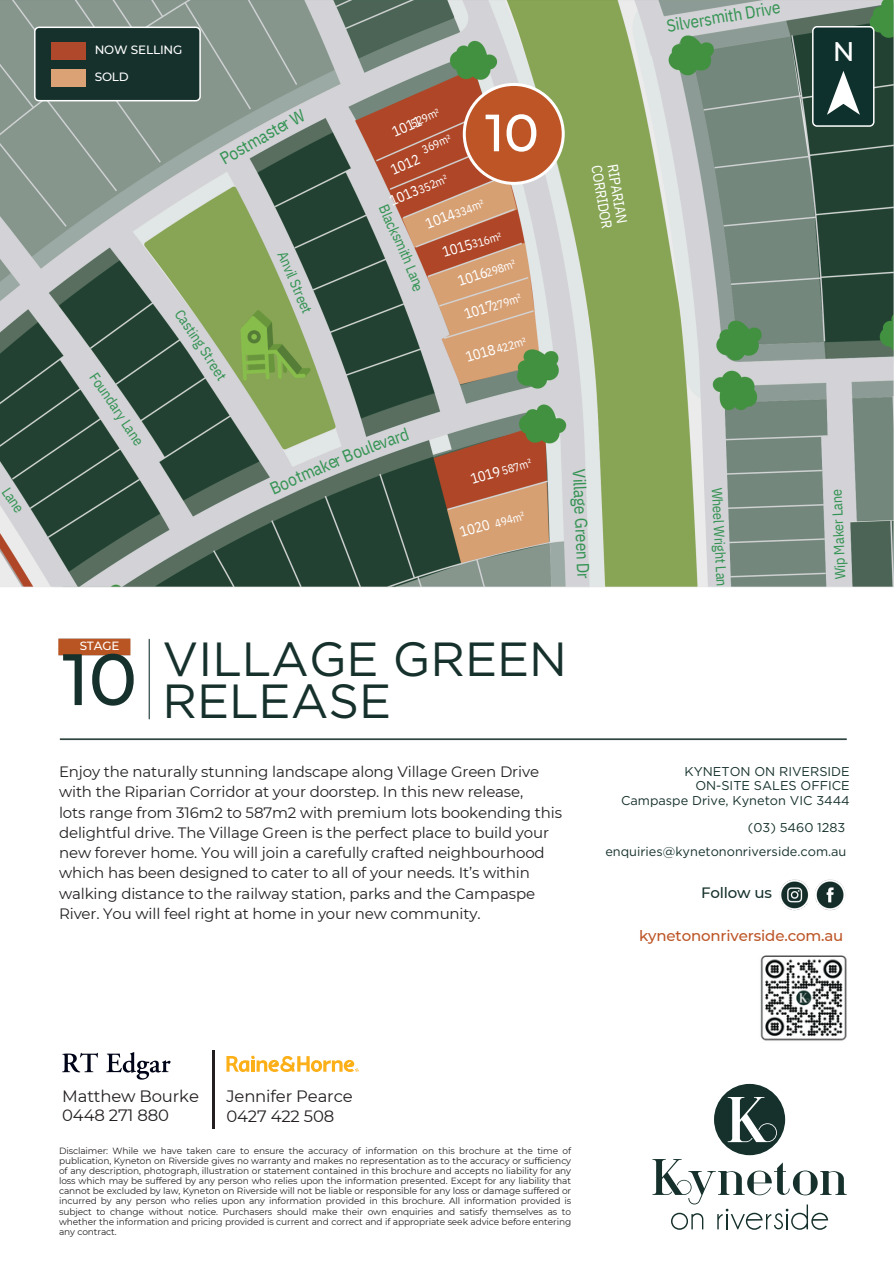
<style>
.page{position:relative;width:894px;height:1264px;background:#fff}
.page>*{position:absolute;margin:0;border:0;box-sizing:border-box;transform-origin:0 0}
.t1{font:500 72.6px "Montserrat";color:#16312c}
.t2{font:500 52.35px "Montserrat";color:#fff}
.t3{font:47.85px/41.7px "Gotham";color:#16312c}
.t4{font:500 26.85px "Montserrat";color:#fff}
.t5{font:17.25px "IBM Plex Sans Cond";color:#349352}
.t6{font:16.5px/19.2px "Montserrat";letter-spacing:-.01em;color:#231f20}
.t7{font:15px/20.2px "Montserrat";letter-spacing:-.01em;color:#231f20}
.t8{font:500 15px "Montserrat";letter-spacing:-.01em;color:#bd5527}
.t9{font:500 15px "Montserrat";letter-spacing:-.01em;color:#16312c}
.t10{font:14.55px/15.8px "IBM Plex Sans Cond";color:#fff}
.t11{font:14.4px "IBM Plex Sans Cond";color:#349352}
.t12{font:14.4px "IBM Plex Sans Cond";color:#fff}
.t13{font:12.75px/14.7px "Gotham";color:#16312c;text-align:right}
.t14{font:500 12px "Montserrat";letter-spacing:-.01em;color:#fff}
.t15{font:500 11.85px "Montserrat";letter-spacing:-.01em;color:#fff}
.t16{font:11.55px "IBM Plex Sans Cond";color:#fff}
.t17{font:9px/10.2px "Montserrat";letter-spacing:-.01em;color:#231f20;text-align:justify}
</style>
<div class="page">
<img style="left:0;top:0;width:893px;height:911px">
<img style="left:760px;top:955px;width:87px;height:86px">
<svg style="left:62px;top:1052px;width:36px;height:20px"></svg>
<svg style="left:106px;top:1052px;width:64px;height:27px"></svg>
<svg style="left:34px;top:27px;width:167px;height:74px;background:#233c37"></svg>
<div style="left:51px;top:43px;width:35px;height:17px;background:#b0492b"></div>
<div style="left:51px;top:70px;width:35px;height:17px;background:#daa275"></div>
<hr style="left:213px;top:1050px;width:1px;height:78px;background:#231f20">
<svg style="left:226px;top:1055px;width:132px;height:16px"></svg>
<svg style="left:462px;top:83px;width:102px;height:102px;background:#bf6e46"></svg>
<svg style="left:652px;top:1083px;width:194px;height:146px"></svg>
<svg style="left:811px;top:26px;width:63px;height:101px;background:#33504c"></svg>
<svg style="left:334px;top:439px;width:48px;height:27px"></svg>
<svg style="left:283px;top:108px;width:23px;height:21px"></svg>
<svg style="left:411px;top:283px;width:10px;height:9px"></svg>
<h2 class="t11" style="left:13px;top:483px;width:29px;rotate:56deg">Lane</h2>
<p class="t14" style="left:95px;top:43px;width:89px">NOW SELLING</p>
<p class="t14" style="left:95px;top:70px;width:36px">SOLD</p>
<p class="t5" style="left:216px;top:150px;width:74px;rotate:-30deg">Postmaste</p>
<h2 class="t11" style="left:101px;top:368px;width:86px;rotate:56deg">Foundary Lane</h2>
<h3 class="t11" style="left:186px;top:306px;width:82px;rotate:56deg">Casting Street</h3>
<h5 class="t11" style="left:291px;top:248px;width:67px;rotate:67deg">Anvil Street</h5>
<p class="t5" style="left:266px;top:478px;width:73px;rotate:-24deg">Bootmake</p>
<p class="t16" style="left:408px;top:117px;width:32px;rotate:-24deg">529m²</p>
<h5 class="t16" style="left:419px;top:143px;width:32px;rotate:-24deg">369m²</h5>
<h2 class="t16" style="left:415px;top:183px;width:32px;rotate:-24deg">352m²</h2>
<h5 class="t12" style="left:422px;top:215px;width:32px;rotate:-21deg">1014</h5>
<p class="t16" style="left:452px;top:207px;width:32px;rotate:-21deg">334m²</p>
<h5 class="t12" style="left:455px;top:272px;width:32px;rotate:-18deg">1016</h5>
<h4 class="t2" style="left:485px;top:101px;width:55px">10</h4>
<h2 class="t12" style="left:389px;top:123px;width:32px;rotate:-24deg">1011</h2>
<h5 class="t12" style="left:387px;top:162px;width:32px;rotate:-24deg">1012</h5>
<h5 class="t12" style="left:386px;top:192px;width:32px;rotate:-24deg">1013</h5>
<p class="t11" style="left:393px;top:201px;width:88px;rotate:67deg">Blacksmith Lan</p>
<h2 class="t16" style="left:469px;top:237px;width:32px;rotate:-17deg">316m²</h2>
<h2 class="t12" style="left:440px;top:243px;width:32px;rotate:-17deg">1015</h2>
<h6 class="t16" style="left:484px;top:265px;width:32px;rotate:-18deg">298m²</h6>
<h1 class="t12" style="left:461px;top:305px;width:32px;rotate:-18deg">1017</h1>
<h5 class="t16" style="left:489px;top:299px;width:32px;rotate:-18deg">279m²</h5>
<p class="t5" style="left:376px;top:432px;width:32px;rotate:-19deg">vard</p>
<h2 class="t16" style="left:494px;top:342px;width:32px;rotate:-17deg">422m²</h2>
<h2 class="t12" style="left:463px;top:348px;width:32px;rotate:-17deg">1018</h2>
<p class="t16" style="left:499px;top:464px;width:32px;rotate:-17deg">587m²</p>
<h5 class="t16" style="left:492px;top:516px;width:32px;rotate:-17deg">494m²</h5>
<h2 class="t12" style="left:468px;top:470px;width:32px;rotate:-17deg">1019</h2>
<h2 class="t12" style="left:457px;top:523px;width:32px;rotate:-17deg">1020</h2>
<p class="t10" style="left:620px;top:161px;width:66px;rotate:81deg">RIPARIAN<br>CORRIDOR</p>
<h5 class="t5" style="left:590px;top:468px;width:111px;rotate:88deg">Village Green Dr</h5>
<h5 class="t5" style="left:664px;top:14px;width:116px;rotate:-9deg">Silversmith Drive</h5>
<h2 class="t4" style="left:832px;top:35px;width:23px">N</h2>
<h5 class="t11" style="left:726px;top:487px;width:101px;rotate:87deg">Wheel Wright Lan</h5>
<p class="t11" style="left:830px;top:579px;width:92px;rotate:-92deg">W pi Maker Lane</p>
<h5 class="t15" style="left:80px;top:638px;width:41px">STAGE</h5>
<h5 class="t1" style="left:62px;top:634px;width:76px">10</h5>
<h5 class="t3" style="left:162px;top:638px;width:406px">VILLAGE GREEN<br>RELEASE</h5>
<p class="t7" style="left:59px;top:761px;width:504px">Enjoy the naturally stunning landscape along Village Green Drive with the Riparian Corridor at your doorstep. In this new release,<br>lots range from 316m2 to 587m2 with premium lots bookending this delightful drive. The Village Green is the perfect place to build your new forever home. You will join a carefully crafted neighbourhood which has been designed to cater to all of your needs. It’s within walking distance to the railway station, parks and the Campaspe River. You will feel right at home in your new community.</p>
<p class="t13" style="left:621px;top:764px;width:230px">KYNETON ON RIVERSIDE<br>ON-SITE SALES OFFICE<br>Campaspe Drive, Kyneton VIC 3444</p>
<p class="t13" style="left:747px;top:819px;width:99px">(03) 5460 1283</p>
<p class="t13" style="left:605px;top:843px;width:242px">enquiries@kynetononriverside.com.au</p>
<p class="t9" style="left:700px;top:883px;width:72px">Follow us</p>
<p class="t8" style="left:639px;top:926px;width:206px">kynetononriverside.com.au</p>
<p class="t6" style="left:62px;top:1086px;width:138px">Matthew Bourke<br>0448 271 880</p>
<h2 class="t6" style="left:226px;top:1086px;width:128px">Jennifer Pearce<br>0427 422 508</h2>
<h4 class="t17" style="left:59px;top:1145px;width:513px">Disclaimer: While we have taken care to ensure the accuracy of information on this brochure at the time of publication, Kyneton on Riverside gives no warranty and makes no representation as to the accuracy or sufficiency of any description, photograph, illustration or statement contained in this brochure and accepts no liability for any loss which may be suffered by any person who relies upon the information presented. Except for any liability that cannot be excluded by law, Kyneton on Riverside will not be liable or responsible for any loss or damage suffered or incurred by any person who relies upon any information provided in this brochure. All information provided is subject to change without notice. Purchasers should make their own enquiries and satisfy themselves as to whether the information and pricing provided is current and correct and if appropriate seek advice before entering any contract.</h4>
</div>
